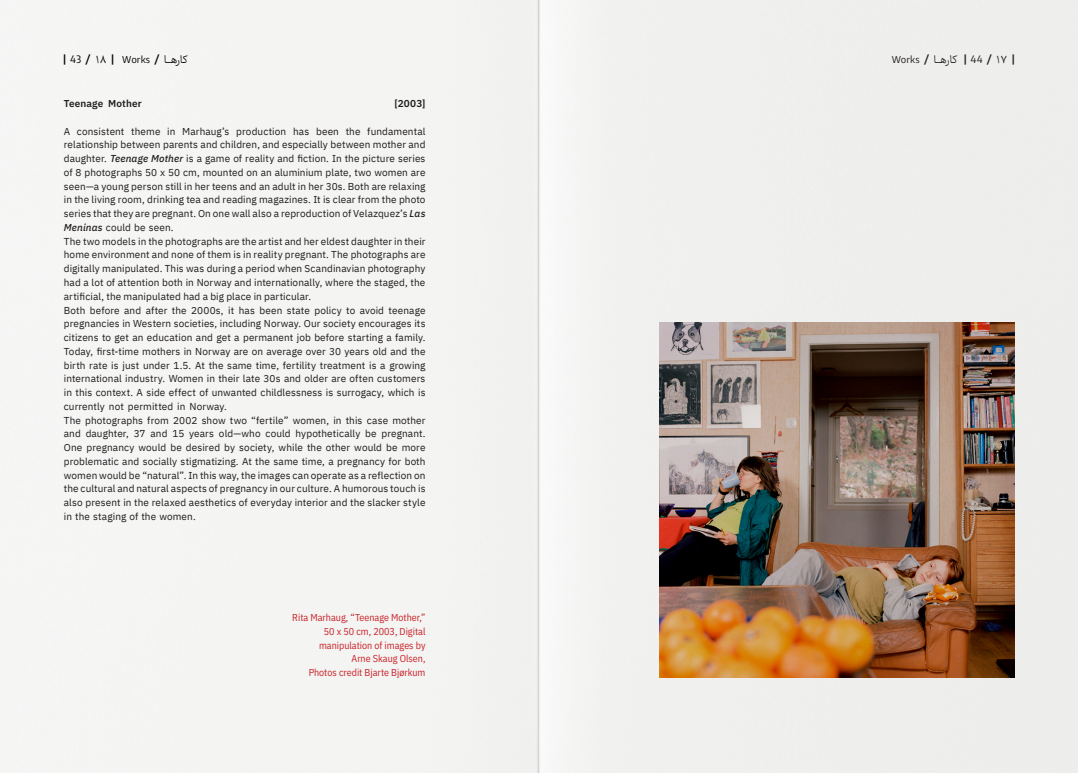
<style>
.page{position:relative;width:1078px;height:773px;background:#fff}
.page>*{position:absolute;margin:0;border:0;box-sizing:border-box;transform-origin:0 0}
.t1{font:13.5px "w Nian";color:#040503}
.t2{font:13.5px "w Nian";color:#231f20}
.t3{font:12.5px "w Nian";color:#231f20}
.t4{font:12.5px "w Nian";color:#040503}
.t5{font:10px/13.8px "IBM Plex Sans";letter-spacing:.01em;color:#231f20;text-align:justify}
.t6{font:10px "IBM Plex Sans Cond";color:#d1232a}
.t7{font:600 10px "IBM Plex Sans Arabic";letter-spacing:.01em;color:#231f20}
.s1{font-weight:900;font-size:12.5px}
.s2{font-weight:900;font-style:italic;font-size:12.5px}
.s3{font-weight:900;font-style:italic}
.s4{font-weight:500;font-style:italic}
</style>
<div class="page">
<img style="left:0;top:0;width:1077px;height:772px">
<p class="t1" style="left:64px;top:51px;width:51px"><span class="s1">|</span> 43<span class="s2">|</span>18 <span class="s1">|</span></p>
<p class="t3" style="left:891px;top:52px;width:67px">W o r k s <span class="s3">|</span> کارهـ ـ ـا</p>
<p class="t4" style="left:122px;top:52px;width:67px">W o r k s <span class="s3">|</span> کارهـ ـ ـا</p>
<p class="t2" style="left:964px;top:51px;width:51px"><span class="s1">|</span>44<span class="s2">|</span>17<span class="s1">|</span></p>
<p class="t7" style="left:64px;top:98px;width:79px">Teenage Mother</p>
<p class="t7" style="left:394px;top:98px;width:33px">[2003]</p>
<p class="t5" style="left:64px;top:123px;width:363px">A consistent theme in Marhaug’s production has been the fundamental relationship between parents and children, and especially between mother and daughter. <span class="s4">Teenage Mother</span> is a game of reality and fiction. In the picture series of 8 photographs 50 x 50 cm, mounted on an aluminium plate, two women are seen—a young person still in her teens and an adult in her 30s. Both are relaxing in the living room, drinking tea and reading magazines. It is clear from the photo series that they are pregnant. On one wall also a reproduction of Velazquez’s <span class="s4">Las Meninas</span> could be seen.</p>
<p class="t5" style="left:64px;top:233px;width:363px">The two models in the photographs are the artist and her eldest daughter in their home environment and none of them is in reality pregnant. The photographs are digitally manipulated. This was during a period when Scandinavian photography had a lot of attention both in Norway and internationally, where the staged, the artificial, the manipulated had a big place in particular.</p>
<p class="t5" style="left:64px;top:302px;width:363px">Both before and after the 2000s, it has been state policy to avoid teenage pregnancies in Western societies, including Norway. Our society encourages its citizens to get an education and get a permanent job before starting a family.<br>Today, first-time mothers in Norway are on average over 30 years old and the birth rate is just under 1.5. At the same time, fertility treatment is a growing international industry. Women in their late 30s and older are often customers in this context. A side effect of unwanted childlessness is surrogacy, which is currently not permitted in Norway.</p>
<p class="t5" style="left:64px;top:412px;width:363px">The photographs from 2002 show two “fertile” women, in this case mother and daughter, 37 and 15 years old—who could hypothetically be pregnant.<br>One pregnancy would be desired by society, while the other would be more problematic and socially stigmatizing. At the same time, a pregnancy for both women would be “natural”. In this way, the images can operate as a reflection on the cultural and natural aspects of pregnancy in our culture. A humorous touch is also present in the relaxed aesthetics of everyday interior and the slacker style in the staging of the women.</p>
<p class="t6" style="left:292px;top:610px;width:135px">Rita Marhaug, “Teenage Mother,”</p>
<p class="t6" style="left:324px;top:623px;width:103px">50 x 50 cm, 2003, Digital</p>
<p class="t6" style="left:319px;top:637px;width:108px">manipulation of images by</p>
<p class="t6" style="left:351px;top:651px;width:75px">Arne Skaug Olsen,</p>
<p class="t6" style="left:308px;top:665px;width:118px">Photos credit Bjarte Bjørkum</p>
</div>
